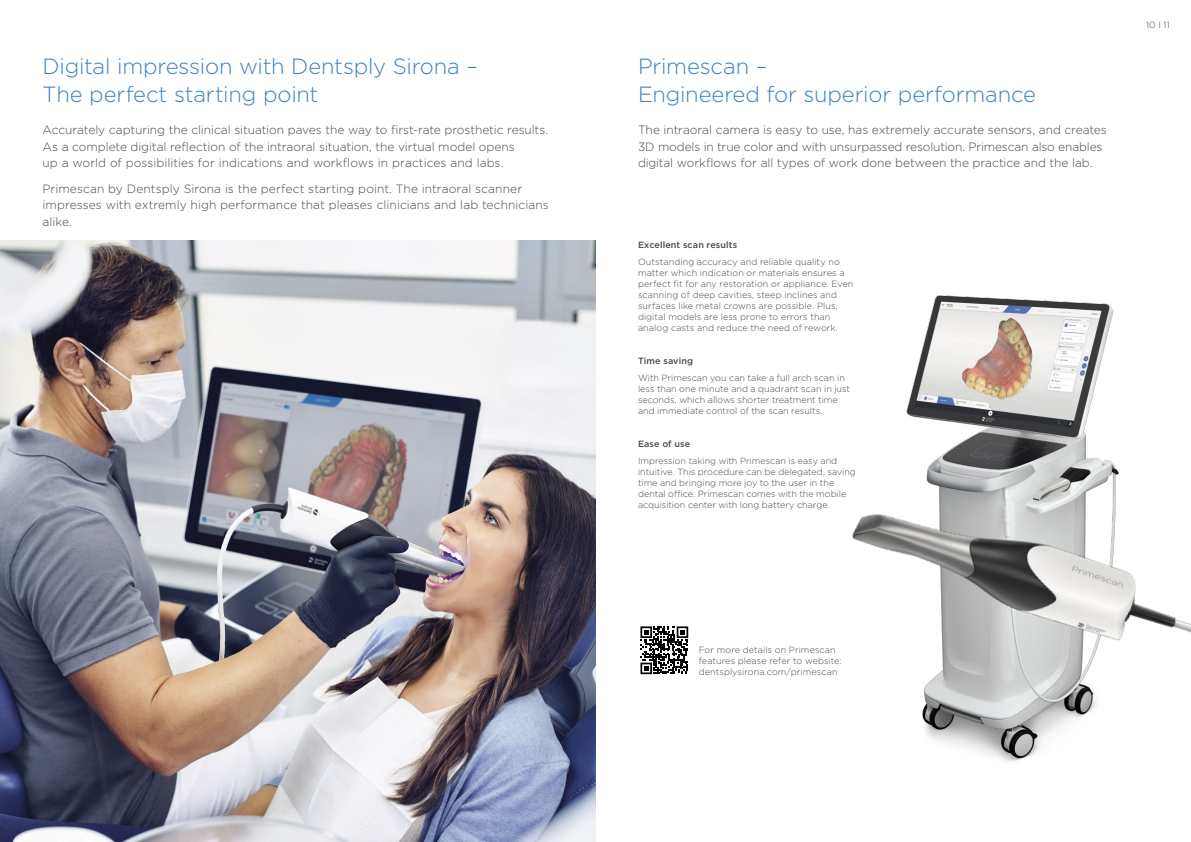
<style>
.page{position:relative;width:1191px;height:842px;background:#fff}
.page>*{position:absolute;margin:0;border:0;box-sizing:border-box;transform-origin:0 0}
.t1{font:300 22px/28px "Gotham";letter-spacing:-.01em;color:#3a81c5}
.t2{font:300 12px/16.5px "Gotham";letter-spacing:-.005em;color:#484848}
.t3{font:300 9px/11px "Gotham";letter-spacing:.005em;color:#484848}
.t4{font:500 9px "Gotham";letter-spacing:.01em;color:#484848}
</style>
<div class="page">
<img style="left:0;top:241px;width:595px;height:601px">
<img style="left:906px;top:295px;width:208px;height:467px">
<img style="left:852px;top:463px;width:339px;height:221px">
<svg style="left:640px;top:626px;width:48px;height:48px"></svg>
<h1 class="t1" style="left:43px;top:52px;width:437px">Digital impression with Dentsply Sirona –<br>The perfect starting point</h1>
<h1 class="t1" style="left:638px;top:52px;width:399px">Primescan –<br>Engineered for superior performance</h1>
<p class="t2" style="left:43px;top:122px;width:507px">Accurately capturing the clinical situation paves the way to first-rate prosthetic results.<br>As a complete digital reflection of the intraoral situation, the virtual model opens<br>up a world of possibilities for indications and workflows in practices and labs.</p>
<h2 class="t2" style="left:43px;top:180px;width:508px">Primescan by Dentsply Sirona is the perfect starting point. The intraoral scanner impresses with extremly high performance that pleases clinicians and lab technicians alike.</h2>
<p class="t2" style="left:638px;top:122px;width:470px">The intraoral camera is easy to use, has extremely accurate sensors, and creates<br>3D models in true color and with unsurpassed resolution. Primescan also enables digital workflows for all types of work done between the practice and the lab.</p>
<p class="t4" style="left:638px;top:239px;width:101px">Excellent scan results</p>
<p class="t3" style="left:638px;top:256px;width:217px">Outstanding accuracy and reliable quality no matter which indication or materials ensures a perfect fit for any restoration or appliance. Even scanning of deep cavities, steep inclines and surfaces like metal crowns are possible. Plus, digital models are less prone to errors than analog casts and reduce the need of rework.</p>
<p class="t4" style="left:638px;top:355px;width:57px">Time saving</p>
<p class="t3" style="left:638px;top:372px;width:214px">With Primescan you can take a full arch scan in less than one minute and a quadrant scan in just seconds, which allows shorter treatment time and immediate control of the scan results.</p>
<p class="t4" style="left:638px;top:438px;width:54px">Ease of use</p>
<p class="t3" style="left:638px;top:455px;width:219px">Impression taking with Primescan is easy and intuitive. This procedure can be delegated, saving time and bringing more joy to the user in the dental office. Primescan comes with the mobile acquisition center with long battery charge.</p>
<p class="t3" style="left:1146px;top:19px;width:25px">10 I 11</p>
<p class="t3" style="left:698px;top:644px;width:144px">For more details on Primescan features please refer to website: dentsplysirona.com/primescan</p>
</div>
